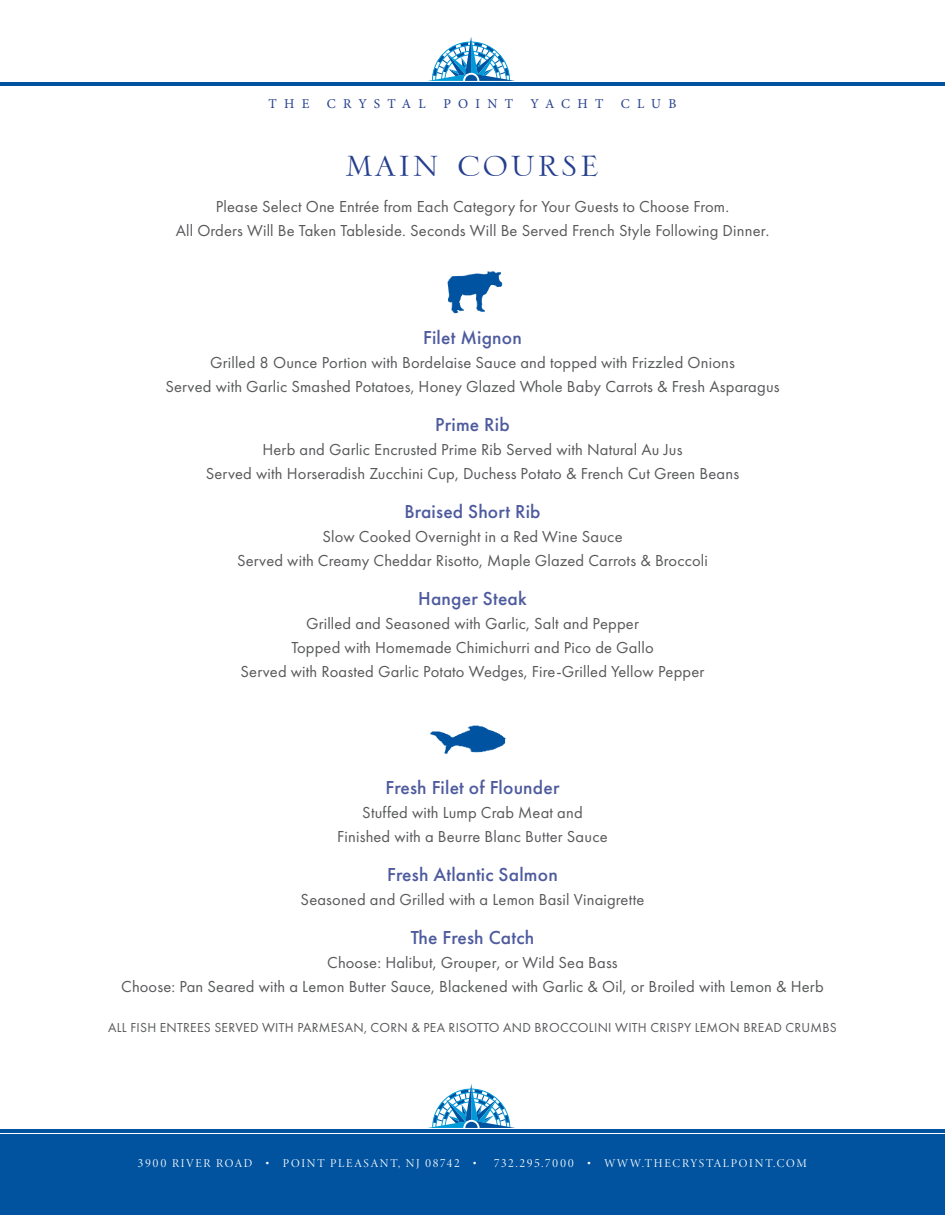
<style>
.page{position:relative;width:945px;height:1215px;background:#fff}
.page>*{position:absolute;margin:0;border:0;box-sizing:border-box;transform-origin:0 0}
.t1{font:48px "Serlio LH";letter-spacing:.04em;color:#253f8e}
.t2{font:500 19.5px "Futura PT";letter-spacing:.01em;color:#4d5a9e}
.t3{font:16.5px/24px "Futura PT";letter-spacing:.01em;color:#57585a;text-align:center}
.t4{font:13.5px "Futura PT";letter-spacing:.02em;color:#57585a}
.t5{font:13.5px "Minion Pro";letter-spacing:.54em;color:#253f8e}
.t6{font:13.5px "Minion Pro";letter-spacing:.52em;color:#253f8e}
.t7{font:12px "Minion 3 Display";letter-spacing:.145em;color:#fff}
.s1{font-family:"Minion Pro";font-size:15px}
</style>
<div class="page">
<div style="left:0;top:1135px;width:945px;height:80px;background:#0153a0"></div>
<svg style="left:428px;top:1084px;width:87px;height:44px"></svg>
<hr style="left:0;top:1129px;width:945px;height:3px;background:#0153a0">
<svg style="left:428px;top:37px;width:87px;height:44px"></svg>
<hr style="left:0;top:82px;width:945px;height:3px;background:#0153a0">
<img style="left:447px;top:271px;width:56px;height:43px">
<img style="left:430px;top:725px;width:76px;height:29px">
<p class="t5" style="left:269px;top:95px;width:42px">THE</p>
<p class="t6" style="left:327px;top:95px;width:100px">CRYSTAL</p>
<p class="t5" style="left:443px;top:95px;width:71px">POINT</p>
<p class="t5" style="left:531px;top:95px;width:74px">YACHT</p>
<p class="t5" style="left:621px;top:95px;width:57px">CLUB</p>
<h1 class="t1" style="left:345px;top:138px;width:256px">main course</h1>
<p class="t3" style="left:176px;top:194px;width:595px">Please Select One Entrée from Each Category for Your Guests to Choose From.<br>All Orders Will Be Taken Tableside. Seconds Will Be Served French Style Following Dinner<span class="s1">.</span></p>
<p class="t2" style="left:423px;top:326px;width:100px">Filet Mignon</p>
<p class="t3" style="left:165px;top:350px;width:616px">Grilled 8 Ounce Portion with Bordelaise Sauce and topped with Frizzled Onions<br>Served with Garlic Smashed Potatoes, Honey Glazed Whole Baby Carrots &amp; Fresh Asparagus</p>
<p class="t2" style="left:435px;top:413px;width:76px">Prime Rib</p>
<p class="t3" style="left:206px;top:437px;width:535px">Herb and Garlic Encrusted Prime Rib Served with Natural Au Jus<br>Served with Horseradish Zucchini Cup, Duchess Potato &amp; French Cut Green Beans</p>
<p class="t2" style="left:404px;top:500px;width:138px">Braised Short Rib</p>
<p class="t3" style="left:237px;top:524px;width:473px">Slow Cooked Overnight in a Red Wine Sauce<br>Served with Creamy Cheddar Risotto, Maple Glazed Carrots &amp; Broccoli</p>
<p class="t2" style="left:418px;top:587px;width:110px">Hanger Steak</p>
<p class="t3" style="left:241px;top:611px;width:465px">Grilled and Seasoned with Garlic, Salt and Pepper<br>Topped with Homemade Chimichurri and Pico de Gallo<br>Served with Roasted Garlic Potato Wedges, Fire-Grilled Yellow Pepper</p>
<p class="t2" style="left:385px;top:776px;width:176px">Fresh Filet of Flounder</p>
<p class="t3" style="left:337px;top:800px;width:272px">Stuffed with Lump Crab Meat and<br>Finished with a Beurre Blanc Butter Sauce</p>
<p class="t2" style="left:387px;top:863px;width:172px">Fresh Atlantic Salmon</p>
<p class="t3" style="left:301px;top:887px;width:345px">Seasoned and Grilled with a Lemon Basil Vinaigrette</p>
<p class="t2" style="left:411px;top:926px;width:125px">The Fresh Catch</p>
<p class="t3" style="left:121px;top:950px;width:704px">Choose: Halibut, Grouper, or Wild Sea Bass<br>Choose: Pan Seared with a Lemon Butter Sauce, Blackened with Garlic &amp; Oil, or Broiled with Lemon &amp; Herb</p>
<p class="t4" style="left:108px;top:1020px;width:730px">ALL FISH ENTREES SERVED WITH PARMESAN, CORN &amp; PEA RISOTTO AND BROCCOLINI WITH CRISPY LEMON BREAD CRUMBS</p>
<p class="t7" style="left:138px;top:1155px;width:340px">3900 RIVER ROAD • POINT PLEASANT, NJ 08742 •</p>
<p class="t7" style="left:494px;top:1155px;width:315px">732.295.7000 • WWW.THECRYSTALPOINT.COM</p>
</div>
